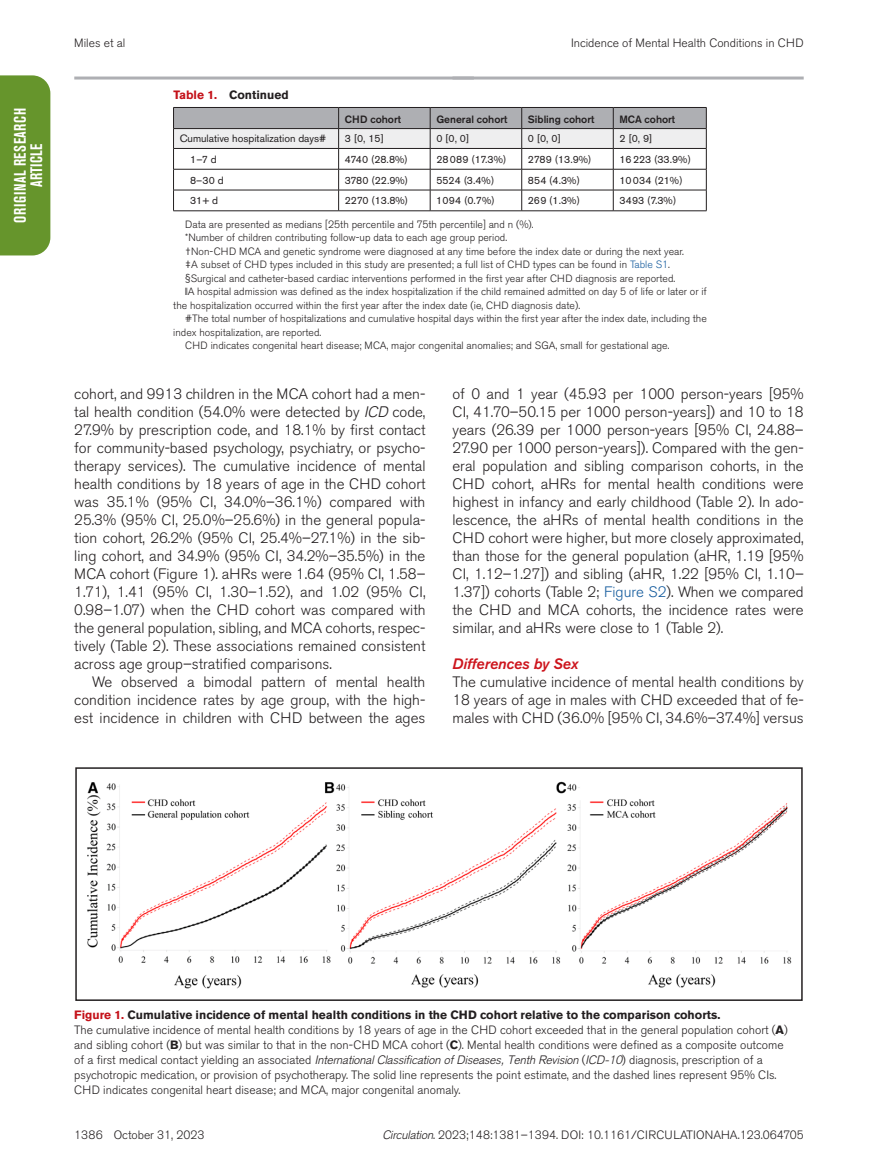
<style>
.page{position:relative;width:878px;height:1175px;background:#fff}
.page>*{position:absolute;margin:0;border:0;box-sizing:border-box;transform-origin:0 0}
.t1{font:700 condensed 16.5px/16.5px "Akzidenz Grotesk BE";letter-spacing:.045em;color:#fff;text-align:center;scale:.9 1}
.t2{font:300 15px/18px "Akzidenz Grotesk BE";color:#231f20;text-align:justify}
.t3{font:italic 500 15px "Akzidenz Grotesk BE";color:#cd151d}
.t4{font:300 12px/15px "Akzidenz Grotesk BE";color:#231f20}
.t5{font:700 12px "Akzidenz Grotesk BE";color:#231f20}
.t6{font:300 10.5px "Akzidenz Grotesk BE";color:#231f20}
.t7{font:10.5px "Akzidenz Grotesk BE";color:#231f20}
.t8{font:500 10.5px "Akzidenz Grotesk BE";color:#231f20}
.s1{color:#c4121a}
.s2{color:#175d9e}
.s3{font-family:"Gandhari Unicode";font-weight:400}
.s4{font-family:"Akzidenz Grotesk";font-style:italic}
.s5{font-weight:700;color:#c4121a}
.s6{font-weight:700}
</style>
<div class="page">
<div style="left:0;top:75px;width:50px;height:180px;background:#66952c"></div>
<svg style="left:474px;top:76px;width:329px;height:4px"></svg>
<svg style="left:74px;top:76px;width:400px;height:4px"></svg>
<svg style="left:173px;top:107px;width:534px;height:104px"></svg>
<hr style="left:613px;top:210px;width:93px;height:1px;background:#231f20">
<img style="left:87px;top:781px;width:705px;height:208px">
<div style="left:75px;top:767px;width:727px;height:233px;border:2px solid #231f20"></div>
<p class="t1" style="left:12px;top:223px;width:128px;rotate:-90deg">ORIGINAL RESEARCH<br>ARTICLE</p>
<p class="t4" style="left:74px;top:36px;width:52px">Miles et al</p>
<p class="t4" style="left:571px;top:36px;width:234px">Incidence of Mental Health Conditions in CHD</p>
<p class="t5" style="left:173px;top:88px;width:117px"><span class="s1">Table 1.</span> Continued</p>
<p class="t8" style="left:345px;top:112px;width:58px">CHD cohort</p>
<p class="t8" style="left:436px;top:112px;width:73px">General cohort</p>
<p class="t8" style="left:528px;top:112px;width:68px">Sibling cohort</p>
<p class="t8" style="left:619px;top:112px;width:57px">MCA cohort</p>
<p class="t7" style="left:180px;top:132px;width:148px">Cumulative hospitalization days#</p>
<p class="t7" style="left:345px;top:132px;width:41px">3 [0, 15]</p>
<p class="t7" style="left:436px;top:132px;width:35px">0 [0, 0]</p>
<p class="t7" style="left:528px;top:132px;width:35px">0 [0, 0]</p>
<p class="t7" style="left:619px;top:132px;width:35px">2 [0, 9]</p>
<p class="t7" style="left:190px;top:153px;width:28px">1–7 d</p>
<p class="t7" style="left:345px;top:153px;width:65px">4740 (28.8%)</p>
<p class="t7" style="left:436px;top:153px;width:72px">28089 (17.3%)</p>
<p class="t7" style="left:528px;top:153px;width:65px">2789 (13.9%)</p>
<p class="t7" style="left:619px;top:153px;width:73px">16223 (33.9%)</p>
<p class="t7" style="left:190px;top:174px;width:35px">8–30 d</p>
<p class="t7" style="left:345px;top:174px;width:65px">3780 (22.9%)</p>
<p class="t7" style="left:436px;top:174px;width:59px">5524 (3.4%)</p>
<p class="t7" style="left:528px;top:174px;width:54px">854 (4.3%)</p>
<p class="t7" style="left:619px;top:174px;width:65px">10034 (21%)</p>
<p class="t7" style="left:190px;top:194px;width:29px">31+ d</p>
<p class="t7" style="left:345px;top:194px;width:65px">2270 (13.8%)</p>
<p class="t7" style="left:436px;top:194px;width:60px">1094 (0.7%)</p>
<p class="t7" style="left:528px;top:194px;width:54px">269 (1.3%)</p>
<p class="t7" style="left:619px;top:194px;width:58px">3493 (7.3%)</p>
<p class="t6" style="left:185px;top:218px;width:350px">Data are presented as medians [25th percentile and 75th percentile] and n (%).</p>
<p class="t6" style="left:185px;top:231px;width:323px">*Number of children contributing follow-up data to each age group period.</p>
<p class="t6" style="left:185px;top:245px;width:500px">†Non-CHD MCA and genetic syndrome were diagnosed at any time before the index date or during the next year.</p>
<p class="t6" style="left:185px;top:258px;width:486px">‡A subset of CHD types included in this study are presented; a full list of CHD types can be found in <span class="s2">Table S1</span>.</p>
<p class="t6" style="left:185px;top:272px;width:491px">§Surgical and catheter-based cardiac interventions performed in the first year after CHD diagnosis are reported.</p>
<p class="t6" style="left:185px;top:285px;width:523px"><span class="s3">‖</span>A hospital admission was defined as the index hospitalization if the child remained admitted on day 5 of life or later or if</p>
<p class="t6" style="left:173px;top:299px;width:408px">the hospitalization occurred within the first year after the index date (ie, CHD diagnosis date).</p>
<p class="t6" style="left:185px;top:312px;width:523px">#The total number of hospitalizations and cumulative hospital days within the first year after the index date, including the</p>
<p class="t6" style="left:173px;top:326px;width:149px">index hospitalization, are reported.</p>
<p class="t6" style="left:185px;top:339px;width:485px">CHD indicates congenital heart disease; MCA, major congenital anomalies; and SGA, small for gestational age.</p>
<p class="t2" style="left:74px;top:385px;width:353px">cohort, and 9913 children in the MCA cohort had a men&shy;tal health condition (54.0% were detected by <span class="s4">ICD</span> code, 27.9% by prescription code, and 18.1% by first contact for community-based psychology, psychiatry, or psycho&shy;therapy services). The cumulative incidence of mental health conditions by 18 years of age in the CHD cohort was 35.1% (95% CI, 34.0%–36.1%) compared with 25.3% (95% CI, 25.0%–25.6%) in the general popula&shy;tion cohort, 26.2% (95% CI, 25.4%–27.1%) in the sib&shy;ling cohort, and 34.9% (95% CI, 34.2%–35.5%) in the MCA cohort (Figure 1). aHRs were 1.64 (95% CI, 1.58– 1.71), 1.41 (95% CI, 1.30–1.52), and 1.02 (95% CI, 0.98–1.07) when the CHD cohort was compared with the general population, sibling, and MCA cohorts, respec&shy;tively (Table 2). These associations remained consistent across age group–stratified comparisons.</p>
<p class="t2" style="left:74px;top:673px;width:352px;text-indent:18px">We observed a bimodal pattern of mental health condition incidence rates by age group, with the high&shy;est incidence in children with CHD between the ages</p>
<p class="t2" style="left:452px;top:385px;width:353px">of 0 and 1 year (45.93 per 1000 person-years [95% CI, 41.70–50.15 per 1000 person-years]) and 10 to 18 years (26.39 per 1000 person-years [95% CI, 24.88– 27.90 per 1000 person-years]). Compared with the gen&shy;eral population and sibling comparison cohorts, in the CHD cohort, aHRs for mental health conditions were highest in infancy and early childhood (Table 2). In ado&shy;lescence, the aHRs of mental health conditions in the CHD cohort were higher, but more closely approximated, than those for the general population (aHR, 1.19 [95% CI, 1.12–1.27]) and sibling (aHR, 1.22 [95% CI, 1.10– 1.37]) cohorts (Table 2; <span class="s2">Figure S2</span>). When we compared the CHD and MCA cohorts, the incidence rates were similar, and aHRs were close to 1 (Table 2).</p>
<p class="t3" style="left:452px;top:655px;width:127px">Differences by Sex</p>
<p class="t2" style="left:452px;top:673px;width:353px">The cumulative incidence of mental health conditions by 18 years of age in males with CHD exceeded that of fe&shy;males with CHD (36.0% [95% CI, 34.6%–37.4%] versus</p>
<p class="t4" style="left:74px;top:1007px;width:715px"><span class="s5">Figure 1.</span> <span class="s6">Cumulative incidence of mental health conditions in the CHD cohort relative to the comparison cohorts.<br></span>The cumulative incidence of mental health conditions by 18 years of age in the CHD cohort exceeded that in the general population cohort (<span class="s6">A</span>) and sibling cohort (<span class="s6">B</span>) but was similar to that in the non-CHD MCA cohort (<span class="s6">C</span>). Mental health conditions were defined as a composite outcome of a first medical contact yielding an associated <span class="s4">International Classification of Diseases, Tenth Revision</span> (<span class="s4">ICD-10</span>) diagnosis, prescription of a psychotropic medication, or provision of psychotherapy. The solid line represents the point estimate, and the dashed lines represent 95% CIs.<br>CHD indicates congenital heart disease; and MCA, major congenital anomaly.</p>
<p class="t4" style="left:74px;top:1127px;width:132px">1386 October 31, 2023</p>
<p class="t4" style="left:382px;top:1127px;width:423px"><span class="s4">Circulation</span>. 2023;148:1381–1394. DOI: 10.1161/CIRCULATIONAHA.123.064705</p>
</div>
